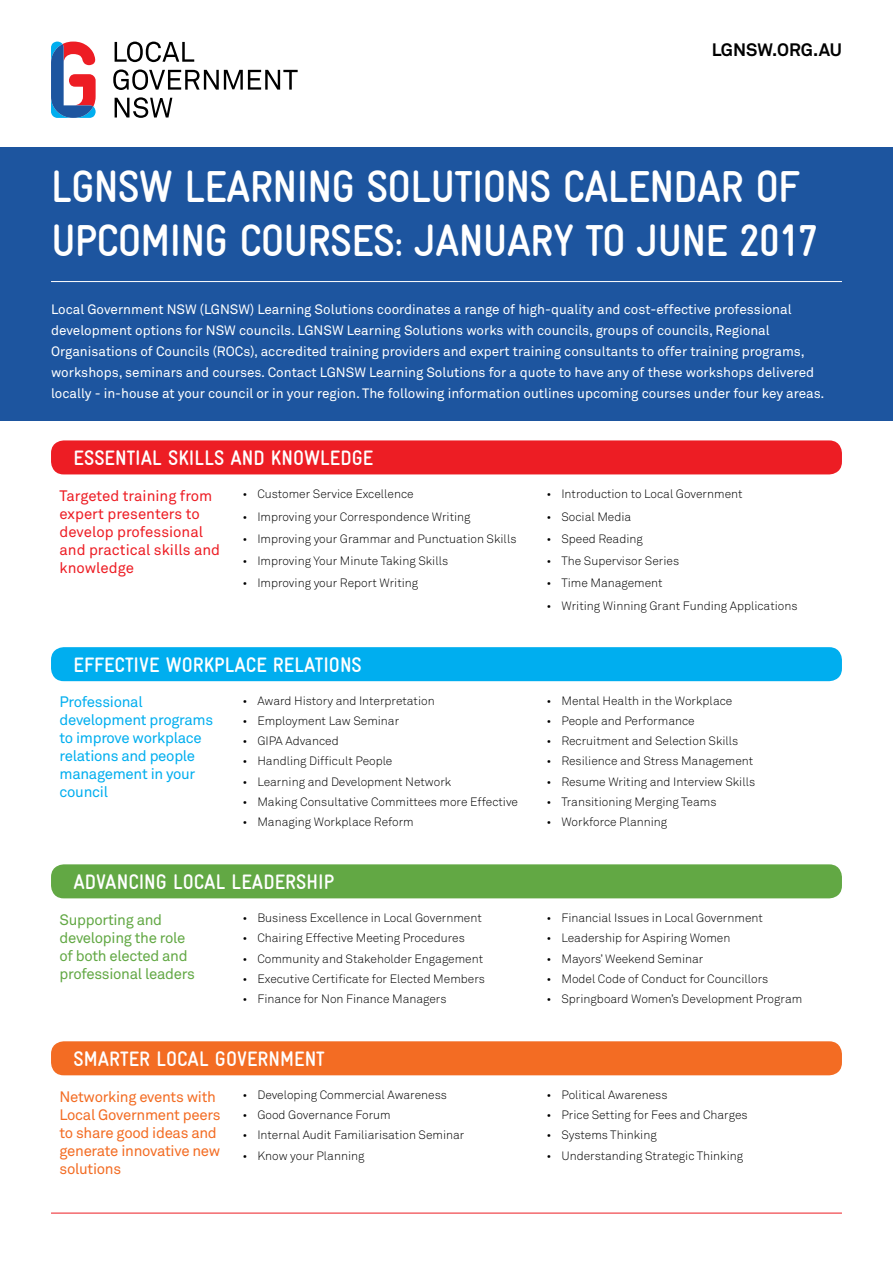
<style>
.page{position:relative;width:893px;height:1263px;background:#fff}
.page>*{position:absolute;margin:0;border:0;box-sizing:border-box;transform-origin:0 0}
.t1{font:700 condensed 45px/54px "Gravur";letter-spacing:-.02em;color:#fff}
.t2{font:700 condensed 21px "Gravur";color:#fff}
.t3{font:700 17.85px "Akkurat Std";color:#000}
.t4{font:15px/18px "Akkurat Std";letter-spacing:-.02em;color:#00aeef}
.t5{font:15px/18px "Akkurat Std";letter-spacing:-.02em;color:#f36c23}
.t6{font:15px/18px "Akkurat Std";color:#ed1d24}
.t7{font:15px/18px "Akkurat Std";letter-spacing:-.02em;color:#62a844}
.t8{font:13.5px/21px "Akkurat Std";color:#fff}
.t9{font:300 12px "Akkurat Std";color:#000}
</style>
<div class="page">
<div style="left:0;top:147px;width:893px;height:274px;background:#1d559f"></div>
<svg style="left:115px;top:97px;width:57px;height:21px"></svg>
<svg style="left:113px;top:69px;width:185px;height:21px"></svg>
<svg style="left:115px;top:42px;width:79px;height:20px"></svg>
<svg style="left:51px;top:42px;width:45px;height:76px"></svg>
<hr style="left:51px;top:281px;width:791px;height:1px;background:#fff">
<div style="left:51px;top:440px;width:791px;height:34px;background:#ed1d24;border-radius:13px"></div>
<div style="left:51px;top:647px;width:791px;height:34px;background:#00aeef;border-radius:13px"></div>
<div style="left:51px;top:864px;width:791px;height:34px;background:#62a844;border-radius:13px"></div>
<div style="left:51px;top:1041px;width:791px;height:34px;background:#f36c23;border-radius:13px"></div>
<hr style="left:51px;top:1213px;width:791px;height:1px;background:#ed1d24">
<h3 class="t3" style="left:712px;top:38px;width:132px">LGNSW.ORG.AU</h3>
<h1 class="t1" style="left:51px;top:159px;width:769px">LGNSW LEARNING SOLUTIONS CALENDAR OF<br>UPCOMING COURSES: JANUARY TO JUNE 2017</h1>
<p class="t8" style="left:51px;top:299px;width:775px">Local Government NSW (LGNSW) Learning Solutions coordinates a range of high-quality and cost-effective professional development options for NSW councils. LGNSW Learning Solutions works with councils, groups of councils, Regional Organisations of Councils (ROCs), accredited training providers and expert training consultants to offer training programs, workshops, seminars and courses. Contact LGNSW Learning Solutions for a quote to have any of these workshops delivered locally - in-house at your council or in your region. The following information outlines upcoming courses under four key areas.</p>
<h2 class="t2" style="left:74px;top:446px;width:301px">ESSENTIAL SKILLS AND KNOWLEDGE</h2>
<p class="t6" style="left:60px;top:486px;width:162px">Targeted training from expert presenters to develop professional and practical skills and knowledge</p>
<p class="t9" style="left:242px;top:487px;width:173px">• Customer Service Excellence</p>
<p class="t9" style="left:242px;top:509px;width:230px">• Improving your Correspondence Writing</p>
<p class="t9" style="left:242px;top:531px;width:276px">• Improving your Grammar and Punctuation Skills</p>
<p class="t9" style="left:242px;top:554px;width:207px">• Improving Your Minute Taking Skills</p>
<p class="t9" style="left:242px;top:576px;width:177px">• Improving your Report Writing</p>
<h2 class="t2" style="left:74px;top:653px;width:290px">EFFECTIVE WORKPLACE RELATIONS</h2>
<p class="t4" style="left:60px;top:693px;width:155px">Professional development programs to improve workplace relations and people management in your council</p>
<p class="t9" style="left:242px;top:694px;width:194px">• Award History and Interpretation</p>
<p class="t9" style="left:242px;top:714px;width:158px">• Employment Law Seminar</p>
<p class="t9" style="left:242px;top:734px;width:98px">• GIPA Advanced</p>
<p class="t9" style="left:242px;top:754px;width:152px">• Handling Difficult People</p>
<p class="t9" style="left:242px;top:774px;width:211px">• Learning and Development Network</p>
<p class="t9" style="left:242px;top:794px;width:277px">• Making Consultative Committees more Effective</p>
<p class="t9" style="left:242px;top:814px;width:173px">• Managing Workplace Reform</p>
<h2 class="t2" style="left:74px;top:870px;width:262px">ADVANCING LOCAL LEADERSHIP</h2>
<p class="t7" style="left:60px;top:910px;width:137px">Supporting and developing the role of both elected and professional leaders</p>
<p class="t9" style="left:242px;top:911px;width:241px">• Business Excellence in Local Government</p>
<p class="t9" style="left:242px;top:931px;width:224px">• Chairing Effective Meeting Procedures</p>
<p class="t9" style="left:242px;top:951px;width:242px">• Community and Stakeholder Engagement</p>
<p class="t9" style="left:242px;top:971px;width:244px">• Executive Certificate for Elected Members</p>
<p class="t9" style="left:242px;top:991px;width:206px">• Finance for Non Finance Managers</p>
<h2 class="t2" style="left:74px;top:1047px;width:253px">SMARTER LOCAL GOVERNMENT</h2>
<p class="t5" style="left:60px;top:1087px;width:163px">Networking events with<br>Local Government peers to share good ideas and generate innovative new solutions</p>
<p class="t9" style="left:242px;top:1088px;width:206px">• Developing Commercial Awareness</p>
<p class="t9" style="left:242px;top:1108px;width:150px">• Good Governance Forum</p>
<p class="t9" style="left:242px;top:1128px;width:224px">• Internal Audit Familiarisation Seminar</p>
<p class="t9" style="left:242px;top:1148px;width:124px">• Know your Planning</p>
<p class="t9" style="left:546px;top:487px;width:198px">• Introduction to Local Government</p>
<p class="t9" style="left:546px;top:509px;width:86px">• Social Media</p>
<p class="t9" style="left:546px;top:531px;width:98px">• Speed Reading</p>
<p class="t9" style="left:546px;top:554px;width:134px">• The Supervisor Series</p>
<p class="t9" style="left:546px;top:576px;width:118px">• Time Management</p>
<p class="t9" style="left:546px;top:598px;width:253px">• Writing Winning Grant Funding Applications</p>
<p class="t9" style="left:546px;top:694px;width:187px">• Mental Health in the Workplace</p>
<p class="t9" style="left:546px;top:714px;width:150px">• People and Performance</p>
<p class="t9" style="left:546px;top:734px;width:193px">• Recruitment and Selection Skills</p>
<p class="t9" style="left:546px;top:754px;width:208px">• Resilience and Stress Management</p>
<p class="t9" style="left:546px;top:774px;width:210px">• Resume Writing and Interview Skills</p>
<p class="t9" style="left:546px;top:794px;width:172px">• Transitioning Merging Teams</p>
<p class="t9" style="left:546px;top:814px;width:122px">• Workforce Planning</p>
<p class="t9" style="left:546px;top:911px;width:218px">• Financial Issues in Local Government</p>
<p class="t9" style="left:546px;top:931px;width:185px">• Leadership for Aspiring Women</p>
<p class="t9" style="left:546px;top:951px;width:159px">• Mayors’ Weekend Seminar</p>
<p class="t9" style="left:546px;top:971px;width:223px">• Model Code of Conduct for Councillors</p>
<p class="t9" style="left:546px;top:991px;width:257px">• Springboard Women’s Development Program</p>
<p class="t9" style="left:546px;top:1088px;width:123px">• Political Awareness</p>
<p class="t9" style="left:546px;top:1108px;width:203px">• Price Setting for Fees and Charges</p>
<p class="t9" style="left:546px;top:1128px;width:112px">• Systems Thinking</p>
<p class="t9" style="left:546px;top:1148px;width:198px">• Understanding Strategic Thinking</p>
</div>
